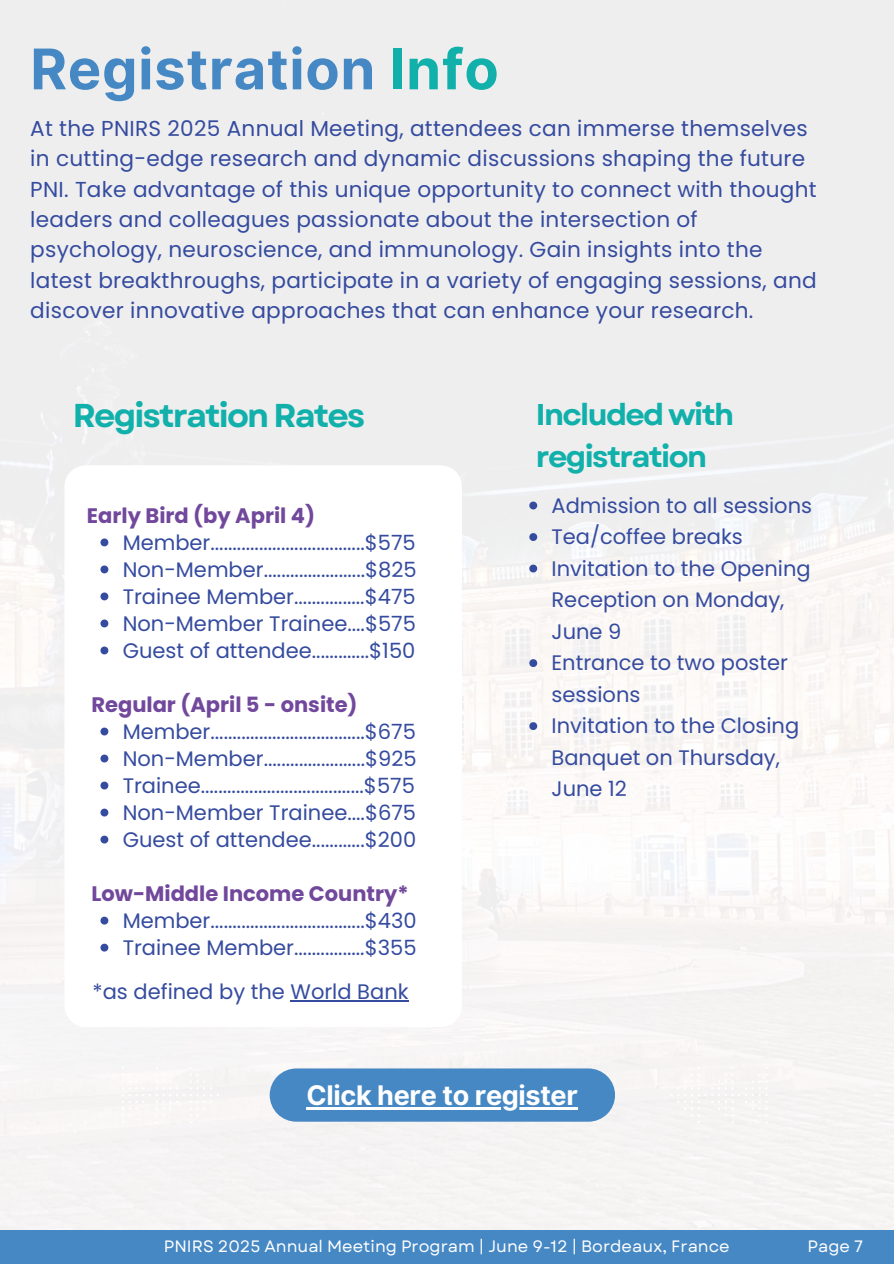
<style>
.page{position:relative;width:894px;height:1264px;background:#fff}
.page>*{position:absolute;margin:0;border:0;box-sizing:border-box;transform-origin:0 0}
.t1{font:700 55.95px "Inter";letter-spacing:.015em;color:#4688c4}
.t2{font:700 33px "Garet";letter-spacing:-.055em;color:#11b0ab}
.t3{font:700 30px/41.7px "Garet";letter-spacing:-.055em;color:#11b0ab}
.t4{font:700 27px "Inter";letter-spacing:-.015em;color:#fff}
.t5{font:21.6px/30.3px "Poppins";letter-spacing:.015em;color:#354b9f}
.t6{font:21px/31.5px "Poppins";color:#354b9f}
.t7{font:700 21px "Poppins";color:#71489c}
.t8{font:16.5px "Garet";color:#fff}
.s1{color:#11b0ab}
</style>
<div class="page">
<div style="left:0;top:1230px;width:893px;height:33px;background:#4688c4"></div>
<svg style="left:100px;top:538px;width:8px;height:8px"></svg>
<svg style="left:100px;top:565px;width:8px;height:8px"></svg>
<svg style="left:100px;top:592px;width:8px;height:8px"></svg>
<svg style="left:100px;top:619px;width:8px;height:8px"></svg>
<svg style="left:100px;top:646px;width:8px;height:8px"></svg>
<svg style="left:100px;top:727px;width:8px;height:8px"></svg>
<svg style="left:100px;top:754px;width:8px;height:8px"></svg>
<svg style="left:100px;top:781px;width:8px;height:8px"></svg>
<svg style="left:100px;top:808px;width:8px;height:8px"></svg>
<svg style="left:100px;top:835px;width:8px;height:8px"></svg>
<svg style="left:100px;top:916px;width:8px;height:8px"></svg>
<svg style="left:100px;top:943px;width:8px;height:8px"></svg>
<hr style="left:290px;top:999px;width:118px;height:2px;background:#354b9f">
<svg style="left:269px;top:1068px;width:346px;height:53px;background:#508ec6"></svg>
<div style="left:670px;top:1067px;width:97px;height:56px;background:#f6f4f3"></div>
<div style="left:122px;top:1067px;width:96px;height:56px;background:#f8f5f5"></div>
<hr style="left:306px;top:1106px;width:271px;height:3px;background:#fff">
<svg style="left:529px;top:501px;width:8px;height:8px"></svg>
<svg style="left:529px;top:533px;width:8px;height:8px"></svg>
<svg style="left:529px;top:564px;width:8px;height:8px"></svg>
<svg style="left:529px;top:659px;width:8px;height:8px"></svg>
<svg style="left:529px;top:722px;width:8px;height:8px"></svg>
<p class="t1" style="left:30px;top:35px;width:470px">Registration <span class="s1">Info</span></p>
<p class="t5" style="left:30px;top:113px;width:787px">At the PNIRS 2025 Annual Meeting, attendees can immerse themselves in cutting-edge research and dynamic discussions shaping the future PNI. Take advantage of this unique opportunity to connect with thought leaders and colleagues passionate about the intersection of psychology, neuroscience, and immunology. Gain insights into the latest breakthroughs, participate in a variety of engaging sessions, and discover innovative approaches that can enhance your research.</p>
<h2 class="t2" style="left:73px;top:391px;width:294px">Registration Rates</h2>
<h1 class="t7" style="left:87px;top:500px;width:229px">Early Bird (by April 4)</h1>
<h5 class="t6" style="left:123px;top:526px;width:294px">Member...................................$575</h5>
<h2 class="t6" style="left:123px;top:553px;width:295px">Non-Member.......................$825</h2>
<h4 class="t6" style="left:123px;top:580px;width:294px">Trainee Member................$475</h4>
<h4 class="t6" style="left:123px;top:607px;width:295px">Non-Member Trainee....$575</h4>
<h4 class="t6" style="left:123px;top:634px;width:294px">Guest of attendee.............$150</h4>
<h5 class="t7" style="left:91px;top:689px;width:268px">Regular (April 5 - onsite)</h5>
<p class="t6" style="left:123px;top:715px;width:295px">Member...................................$675</p>
<p class="t6" style="left:123px;top:742px;width:295px">Non-Member.......................$925</p>
<p class="t6" style="left:123px;top:769px;width:293px">Trainee.....................................$575</p>
<p class="t6" style="left:123px;top:796px;width:295px">Non-Member Trainee....$675</p>
<p class="t6" style="left:123px;top:823px;width:295px">Guest of attendee............$200</p>
<p class="t7" style="left:91px;top:878px;width:318px">Low-Middle Income Country*</p>
<p class="t6" style="left:123px;top:904px;width:295px">Member...................................$430</p>
<p class="t6" style="left:123px;top:931px;width:295px">Trainee Member................$355</p>
<p class="t6" style="left:93px;top:975px;width:317px">*as defined by the World Bank</p>
<p class="t3" style="left:536px;top:393px;width:199px">Included with registration</p>
<p class="t6" style="left:551px;top:489px;width:262px">Admission to all sessions</p>
<p class="t6" style="left:551px;top:521px;width:193px">Tea/coffee breaks</p>
<p class="t6" style="left:551px;top:552px;width:260px">Invitation to the Opening<br>Reception on Monday,<br>June 9</p>
<p class="t6" style="left:551px;top:647px;width:238px">Entrance to two poster sessions</p>
<p class="t6" style="left:551px;top:710px;width:249px">Invitation to the Closing<br>Banquet on Thursday,<br>June 12</p>
<p class="t4" style="left:306px;top:1078px;width:273px">Click here to register</p>
<h3 class="t8" style="left:164px;top:1234px;width:567px">PNIRS 2025 Annual Meeting Program | June 9-12 | Bordeaux, France</h3>
<p class="t8" style="left:807px;top:1234px;width:57px">Page 7</p>
</div>
